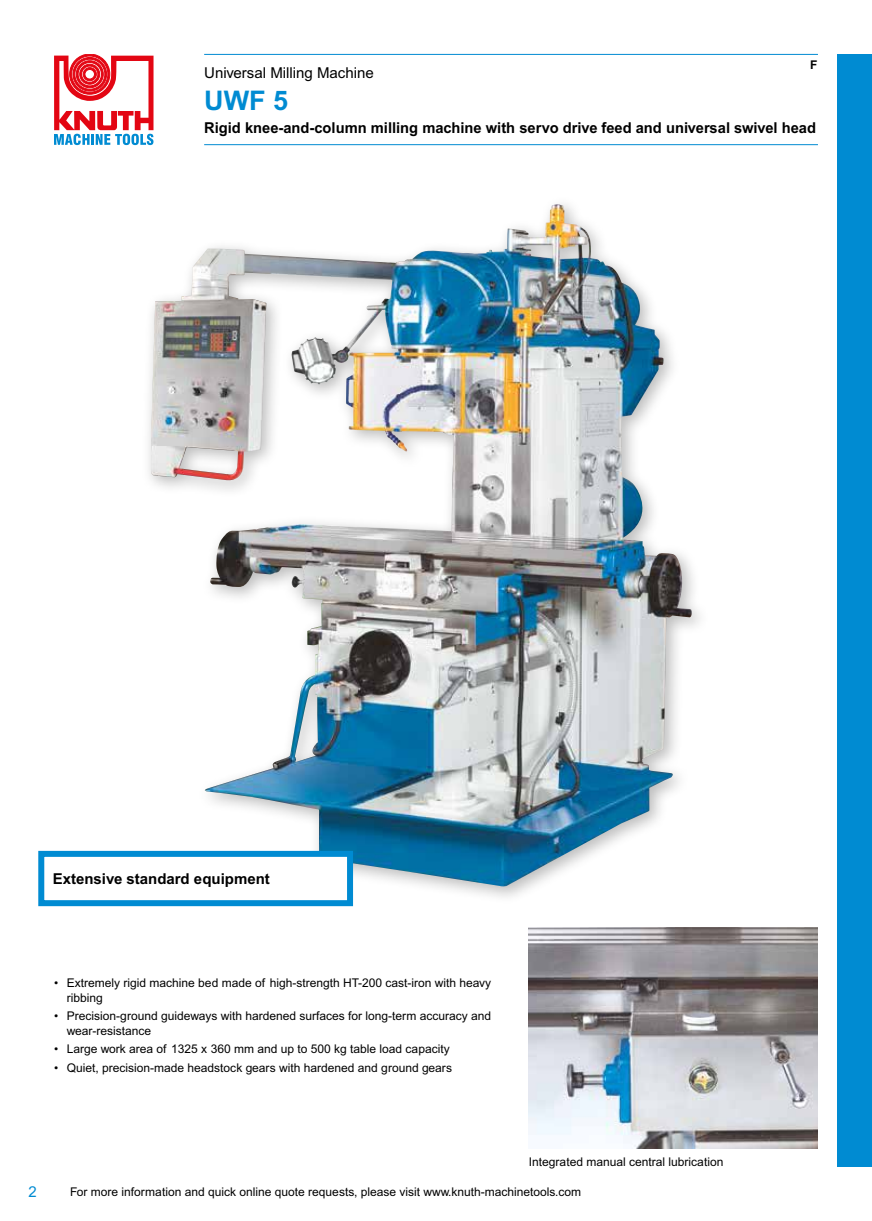
<style>
.page{position:relative;width:872px;height:1221px;background:#fff}
.page>*{position:absolute;margin:0;border:0;box-sizing:border-box;transform-origin:0 0}
.t1{font:700 27px "Arial MT Pro";color:#008bd2}
.t2{font:700 15px "Arial MT Pro";color:#000}
.t3{font:15px "Arial MT Pro";color:#000}
.t4{font:15px "Arial MT Pro";color:#008bd2}
.t5{font:12px/14.4px "Arial MT Pro";color:#000}
.t6{font:700 12px "Arial MT Pro";color:#000}
</style>
<div class="page">
<div style="left:838px;top:54px;width:34px;height:1112px;background:#008bd2"></div>
<svg style="left:54px;top:54px;width:99px;height:91px"></svg>
<hr style="left:204px;top:54px;width:614px;height:1px;background:#008bd2">
<hr style="left:204px;top:144px;width:614px;height:1px;background:#008bd2">
<div style="left:141px;top:196px;width:568px;height:709px;background:#000;opacity:.26"></div>
<img style="left:151px;top:205px;width:401px;height:275px">
<img style="left:529px;top:927px;width:289px;height:221px">
<div style="left:38px;top:850px;width:315px;height:56px;background:#fff;border:6px solid #008bd2"></div>
<p class="t3" style="left:204px;top:64px;width:171px">Universal Milling Machine</p>
<h1 class="t1" style="left:204px;top:84px;width:85px">UWF 5</h1>
<p class="t6" style="left:810px;top:58px;width:9px">F</p>
<p class="t2" style="left:204px;top:119px;width:613px">Rigid knee-and-column milling machine with servo drive feed and universal swivel head</p>
<p class="t2" style="left:53px;top:869px;width:218px">Extensive standard equipment</p>
<p class="t5" style="left:67px;top:976px;width:426px;text-indent:-13px">• Extremely rigid machine bed made of high-strength HT-200 cast-iron with heavy ribbing</p>
<p class="t5" style="left:67px;top:1009px;width:426px;text-indent:-13px">• Precision-ground guideways with hardened surfaces for long-term accuracy and wear-resistance</p>
<p class="t5" style="left:54px;top:1042px;width:397px">• Large work area of 1325 x 360 mm and up to 500 kg table load capacity</p>
<p class="t5" style="left:54px;top:1061px;width:399px">• Quiet, precision-made headstock gears with hardened and ground gears</p>
<p class="t4" style="left:28px;top:1182px;width:10px">2</p>
<p class="t5" style="left:529px;top:1154px;width:196px">Integrated manual central lubrication</p>
<p class="t5" style="left:70px;top:1184px;width:512px">For more information and quick online quote requests, please visit www.knuth-machinetools.com</p>
</div>
